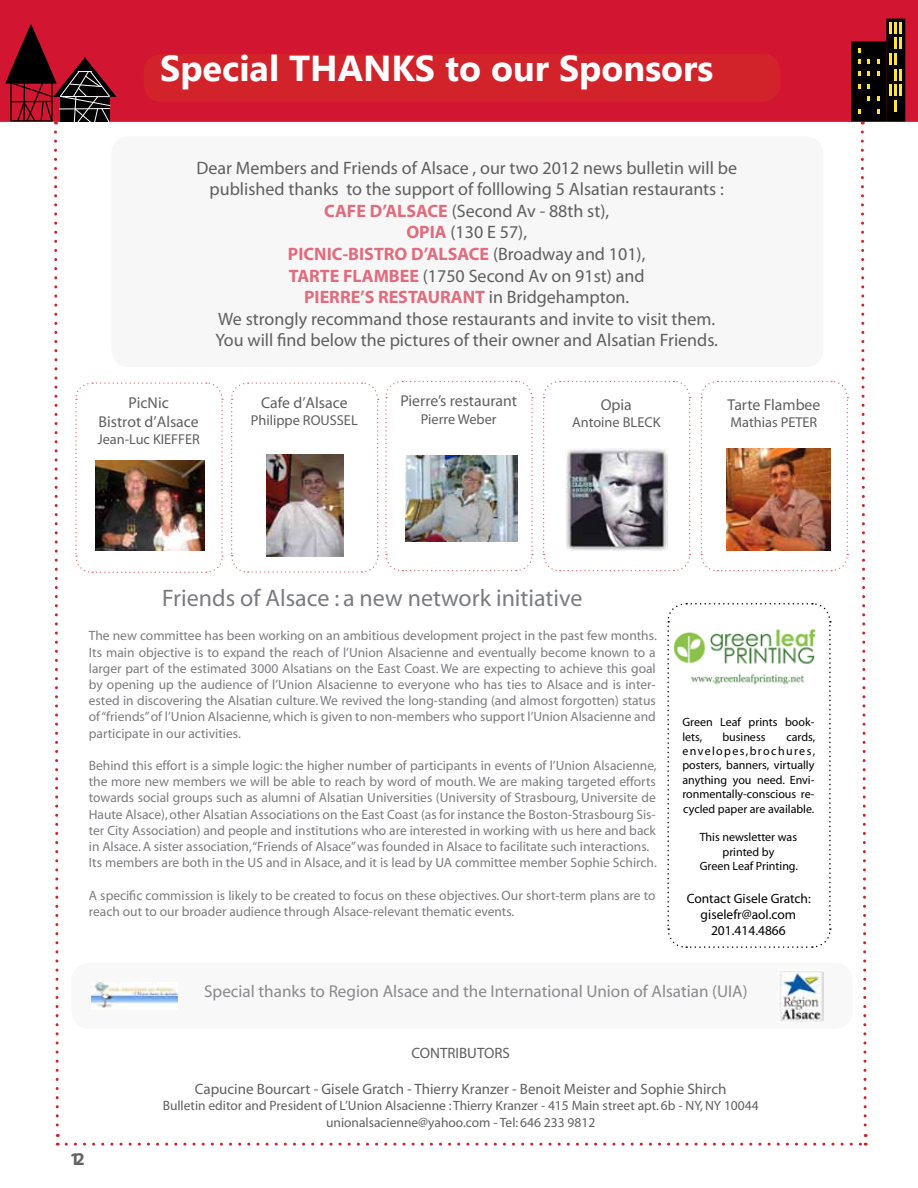
<style>
.page{position:relative;width:918px;height:1188px;background:#fff}
.page>*{position:absolute;margin:0;border:0;box-sizing:border-box;transform-origin:0 0}
.t1{font:700 36px "Microsoft Tai Le";color:#fff}
.t2{font:24px "Myriad";color:#7b7c7f}
.t3{font:18px/21.6px "Myriad Pro";color:#000;text-align:center}
.t4{font:700 18px "Myriad";color:#636466}
.t5{font:17.1px "Myriad";color:#888a8d}
.t6{font:15.75px/18.9px "Myriad";color:#000;text-align:center}
.t7{font:15px "Myriad";color:#000}
.t8{font:14.4px "Myriad";color:#000}
.t9{font:13.5px/16.2px "Myriad";color:#7b7c7f}
.t10{font:13.5px/16.2px "Myriad";color:#000;text-align:center}
.t11{font:12px/14.4px "Myriad";color:#000}
.s1{font-weight:700;color:#d21531}
</style>
<div class="page">
<div style="left:0;top:0;width:918px;height:122px;background:#d21531"></div>
<svg style="left:860px;top:122px;width:8px;height:1015px"></svg>
<div style="left:144px;top:54px;width:636px;height:48px;background:#d2232a;border-radius:18px"></div>
<svg style="left:66px;top:1143px;width:800px;height:3px"></svg>
<svg style="left:886px;top:19px;width:19px;height:103px"></svg>
<svg style="left:890px;top:22px;width:12px;height:90px"></svg>
<div style="left:851px;top:41px;width:35px;height:81px;background:#000;border:2px solid #000"></div>
<svg style="left:858px;top:48px;width:3px;height:5px"></svg>
<svg style="left:877px;top:109px;width:3px;height:5px"></svg>
<svg style="left:858px;top:109px;width:3px;height:5px"></svg>
<svg style="left:867px;top:72px;width:3px;height:4px"></svg>
<svg style="left:867px;top:84px;width:3px;height:5px"></svg>
<svg style="left:858px;top:84px;width:3px;height:5px"></svg>
<svg style="left:877px;top:72px;width:3px;height:4px"></svg>
<svg style="left:877px;top:59px;width:3px;height:5px"></svg>
<svg style="left:867px;top:59px;width:3px;height:5px"></svg>
<svg style="left:858px;top:72px;width:3px;height:4px"></svg>
<svg style="left:858px;top:59px;width:3px;height:5px"></svg>
<svg style="left:867px;top:96px;width:3px;height:5px"></svg>
<svg style="left:877px;top:96px;width:3px;height:5px"></svg>
<div style="left:111px;top:136px;width:712px;height:231px;background:#f3f3f4;border-radius:18px"></div>
<svg style="left:231px;top:382px;width:148px;height:191px"></svg>
<svg style="left:385px;top:380px;width:148px;height:192px"></svg>
<svg style="left:543px;top:380px;width:306px;height:192px"></svg>
<div style="left:60px;top:1029px;width:802px;height:108px;background:#fff;border-radius:7px"></div>
<img style="left:566px;top:449px;width:101px;height:101px">
<div style="left:71px;top:963px;width:782px;height:66px;background:#f8f8f9;border-radius:19px"></div>
<img style="left:779px;top:970px;width:45px;height:52px">
<svg style="left:5px;top:24px;width:218px;height:1113px"></svg>
<img style="left:405px;top:455px;width:112px;height:86px">
<img style="left:727px;top:449px;width:104px;height:101px">
<img style="left:266px;top:454px;width:77px;height:103px">
<img style="left:96px;top:460px;width:108px;height:90px">
<svg style="left:667px;top:603px;width:164px;height:345px"></svg>
<img style="left:672px;top:624px;width:154px;height:64px">
<h1 class="t1" style="left:160px;top:48px;width:555px">Special THANKS to our Sponsors</h1>
<p class="t3" style="left:196px;top:157px;width:542px">Dear Members and Friends of Alsace , our two 2012 news bulletin will be published thanks to the support of folllowing 5 Alsatian restaurants :<br><span class="s1">CAFE D’ALSACE</span> (Second Av - 88th st),<br><span class="s1">OPIA</span> (130 E 57),<br><span class="s1">PICNIC-BISTRO D’ALSACE</span> (Broadway and 101),<br><span class="s1">TARTE FLAMBEE</span> (1750 Second Av on 91st) and<br><span class="s1">PIERRE’S RESTAURANT</span> in Bridgehampton.<br>We strongly recommand those restaurants and invite to visit them.<br>You will find below the pictures of their owner and Alsatian Friends.</p>
<p class="t6" style="left:99px;top:394px;width:102px">PicNic<br>Bistrot d’Alsace</p>
<p class="t8" style="left:97px;top:432px;width:104px">Jean-Luc KIEFFER</p>
<p class="t6" style="left:261px;top:394px;width:88px">Cafe d’Alsace</p>
<p class="t8" style="left:251px;top:413px;width:108px">Philippe ROUSSEL</p>
<p class="t6" style="left:400px;top:392px;width:118px">Pierre’s restaurant</p>
<p class="t8" style="left:421px;top:412px;width:77px">Pierre Weber</p>
<p class="t6" style="left:601px;top:396px;width:33px">Opia</p>
<p class="t8" style="left:572px;top:415px;width:90px">Antoine BLECK</p>
<p class="t6" style="left:727px;top:396px;width:94px">Tarte Flambee</p>
<p class="t8" style="left:731px;top:415px;width:88px">Mathias PETER</p>
<h2 class="t2" style="left:162px;top:586px;width:422px">Friends of Alsace : a new network initiative</h2>
<p class="t9" style="left:89px;top:628px;width:569px;text-align:justify">The new committee has been working on an ambitious development project in the past few months.<br>Its main objective is to expand the reach of l’Union Alsacienne and eventually become known to a larger part of the estimated 3000 Alsatians on the East Coast. We are expecting to achieve this goal by opening up the audience of l’Union Alsacienne to everyone who has ties to Alsace and is inter&shy;ested in discovering the Alsatian culture. We revived the long-standing (and almost forgotten) status of “friends” of l’Union Alsacienne, which is given to non-members who support l’Union Alsacienne and participate in our activities.</p>
<p class="t9" style="left:89px;top:758px;width:570px">Behind this effort is a simple logic: the higher number of participants in events of l’Union Alsacienne, the more new members we will be able to reach by word of mouth. We are making targeted efforts towards social groups such as alumni of Alsatian Universities (University of Strasbourg, Universite de Haute Alsace), other Alsatian Associations on the East Coast (as for instance the Boston-Strasbourg Sis&shy;ter City Association) and people and institutions who are interested in working with us here and back in Alsace. A sister association, “Friends of Alsace” was founded in Alsace to facilitate such interactions.<br>Its members are both in the US and in Alsace, and it is lead by UA committee member Sophie Schirch.</p>
<p class="t9" style="left:89px;top:888px;width:568px">A specific commission is likely to be created to focus on these objectives. Our short-term plans are to reach out to our broader audience through Alsace-relevant thematic events.</p>
<p class="t11" style="left:682px;top:716px;width:133px">Green Leaf prints book&shy;lets,</p>
<p class="t11" style="left:682px;top:730px;width:134px;text-align:justify;text-indent:104px">cards, envelopes,brochures, posters, banners, virtually anything you need. Envi&shy;ronmentally-conscious re&shy;cycled paper are available.</p>
<p class="t11" style="left:700px;top:831px;width:100px;text-align:center">This newsletter was printed by<br>Green Leaf Printing.</p>
<p class="t10" style="left:687px;top:891px;width:126px">Contact Gisele Gratch: giselefr@aol.com<br>201.414.4866</p>
<p class="t11" style="left:722px;top:730px;width:45px">business</p>
<p class="t5" style="left:204px;top:983px;width:545px">Special thanks to Region Alsace and the International Union of Alsatian (UIA)</p>
<h3 class="t4" style="left:70px;top:1149px;width:17px">12</h3>
<p class="t7" style="left:412px;top:1046px;width:100px">CONTRIBUTORS</p>
<p class="t7" style="left:195px;top:1082px;width:533px">Capucine Bourcart - Gisele Gratch - Thierry Kranzer - Benoit Meister and Sophie Shirch</p>
<p class="t10" style="left:163px;top:1098px;width:597px">Bulletin editor and President of L’Union Alsacienne : Thierry Kranzer - 415 Main street apt. 6b - NY, NY 10044 unionalsacienne@yahoo.com - Tel: 646 233 9812</p>
</div>
